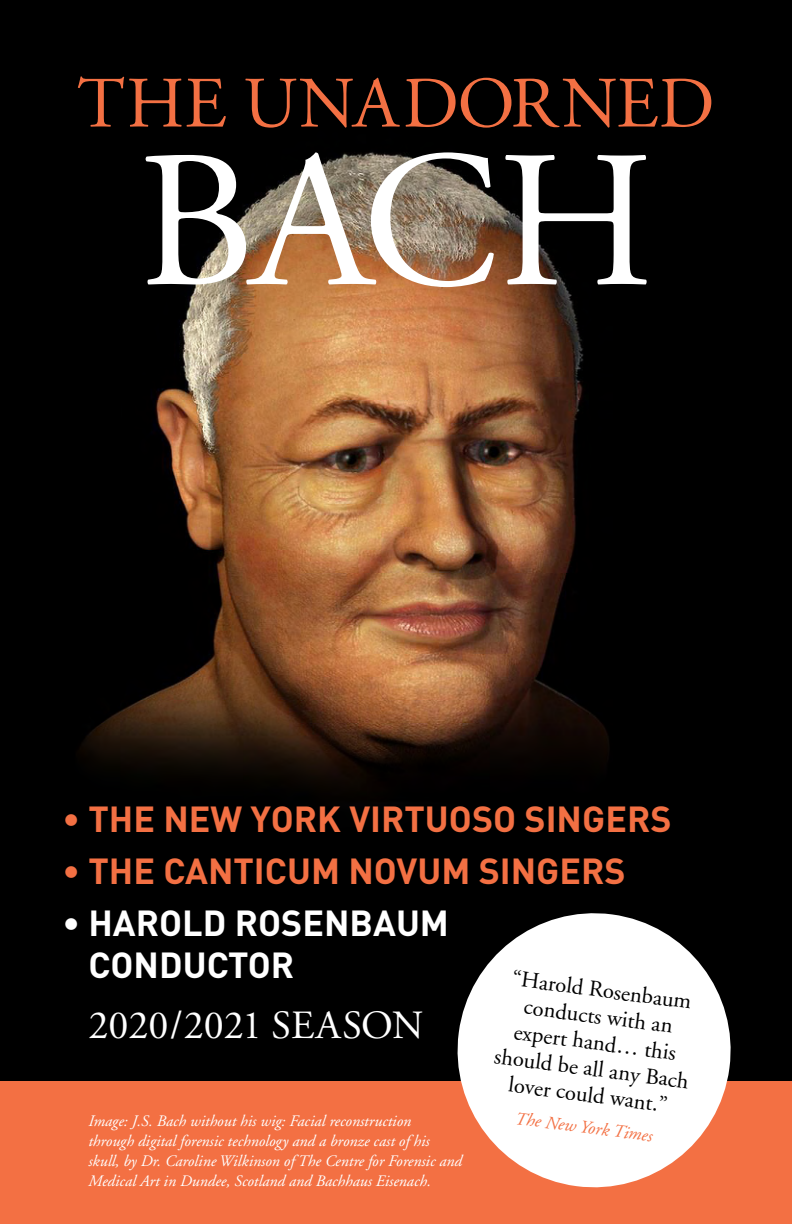
<style>
.page{position:relative;width:792px;height:1224px;background:#fff}
.page>*{position:absolute;margin:0;border:0;box-sizing:border-box;transform-origin:0 0}
.t1{font:194.6px "Adobe Garamond";color:#fff}
.t2{font:72.2px "Adobe Garamond";color:#f37043}
.t3{font:40px "Adobe Garamond";color:#fff}
.t4{font:700 35.8px "DIN";color:#f37043}
.t5{font:700 35.8px/41.6px "DIN";color:#fff}
.t6{font:22.6px/26.4px "Adobe Garamond";color:#000;text-align:center}
.t7{font:italic 18px "Adobe Garamond";color:#f37043}
.t8{font:italic 16px/20px "Adobe Garamond";color:#fff}
</style>
<div class="page">
<img style="left:0;top:0;width:792px;height:1082px">
<div style="left:0;top:1082px;width:792px;height:142px;background:#f37043"></div>
<svg style="left:449px;top:905px;width:290px;height:283px"></svg>
<h2 class="t2" style="left:77px;top:65px;width:639px">THE UNADORNED</h2>
<h1 class="t1" style="left:138px;top:118px;width:518px">BACH</h1>
<h3 class="t4" style="left:62px;top:795px;width:611px">• THE NEW YORK VIRTUOSO SINGERS</h3>
<h3 class="t4" style="left:62px;top:848px;width:565px">• THE CANTICUM NOVUM SINGERS</h3>
<h3 class="t5" style="left:88px;top:901px;width:362px;text-indent:-26px">• HAROLD ROSENBAUM<br>CONDUCTOR</h3>
<h3 class="t6" style="left:506px;top:965px;width:197px;rotate:7deg">“Harold Rosenbaum conducts with an expert hand… this should be all any Bach lover could want.”</h3>
<p class="t7" style="left:516px;top:1109px;width:140px;rotate:7deg">The New York Times</p>
<h3 class="t3" style="left:88px;top:1004px;width:337px">2020/2021 SEASON</h3>
<p class="t8" style="left:88px;top:1112px;width:375px">Image: J.S. Bach without his wig: Facial reconstruction<br>through digital forensic technology and a bronze cast of his skull, by Dr. Caroline Wilkinson of The Centre for Forensic and Medical Art in Dundee, Scotland and Bachhaus Eisenach.</p>
</div>
